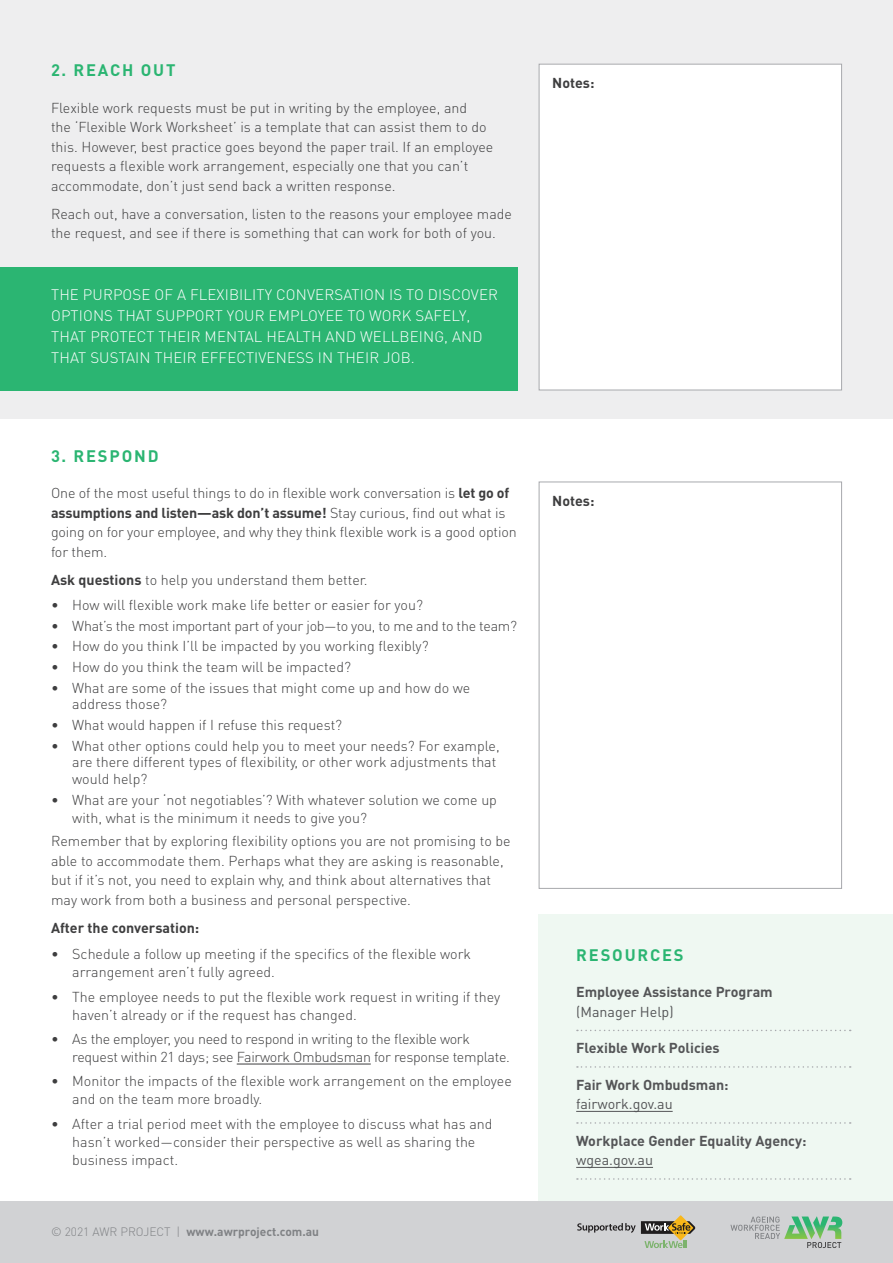
<style>
.page{position:relative;width:893px;height:1263px;background:#fff}
.page>*{position:absolute;margin:0;border:0;box-sizing:border-box;transform-origin:0 0}
.t1{font:700 16.5px "DINOT";letter-spacing:.11em;color:#2bb572}
.t2{font:300 15px "DINOT";letter-spacing:.01em;color:#fff}
.t3{font:300 14.25px/19.5px "DINOT";color:#3e3e3f}
.t4{font:300 14.25px/18px "DINOT";letter-spacing:-.02em;color:#3e3e3f}
.t5{font:700 14.25px "DINOT";color:#545557}
.t6{font:14.25px "DINOT";color:#545557}
.t7{font:700 14.25px "DINOT";color:#3e3e3f}
.t8{font:700 12px "DINOT";color:#808285}
.s1{font-weight:700}
.s2{font-weight:300}
</style>
<div class="page">
<div style="left:538px;top:914px;width:355px;height:304px;background:#eff8f2"></div>
<div style="left:0;top:1201px;width:893px;height:62px;background:#d1d2d4"></div>
<svg style="left:730px;top:1216px;width:112px;height:32px"></svg>
<svg style="left:668px;top:1215px;width:25px;height:25px"></svg>
<svg style="left:577px;top:1221px;width:118px;height:13px"></svg>
<svg style="left:644px;top:1240px;width:43px;height:8px"></svg>
<div style="left:0;top:0;width:893px;height:418px;background:#eeeeef"></div>
<hr style="left:237px;top:1064px;width:134px;height:1px;background:#3e3e3f">
<div style="left:539px;top:64px;width:303px;height:326px;background:#fff"></div>
<div style="left:539px;top:64px;width:303px;height:326px;border:1px solid #a8a9ad"></div>
<div style="left:539px;top:482px;width:303px;height:407px;border:1px solid #a8a9ad"></div>
<div style="left:0;top:267px;width:517px;height:123px;background:#2bb572"></div>
<svg style="left:577px;top:1030px;width:274px;height:1px"></svg>
<svg style="left:577px;top:1066px;width:274px;height:2px"></svg>
<svg style="left:577px;top:1122px;width:274px;height:2px"></svg>
<hr style="left:576px;top:1111px;width:97px;height:1px;background:#545557">
<svg style="left:577px;top:1178px;width:274px;height:2px"></svg>
<hr style="left:576px;top:1167px;width:77px;height:1px;background:#545557">
<p class="t1" style="left:51px;top:59px;width:126px">2. Reach Out</p>
<p class="t3" style="left:51px;top:97px;width:444px">Flexible work requests must be put in writing by the employee, and<br>the ‘Flexible Work Worksheet’ is a template that can assist them to do this. However, best practice goes beyond the paper trail. If an employee requests a flexible work arrangement, especially one that you can’t accommodate, don’t just send back a written response.</p>
<p class="t3" style="left:51px;top:203px;width:463px">Reach out, have a conversation, listen to the reasons your employee made the request, and see if there is something that can work for both of you.</p>
<p class="t2" style="left:51px;top:284px;width:62px">The purpo</p>
<p class="t2" style="left:133px;top:284px;width:154px">se of a flexibility con</p>
<p class="t2" style="left:307px;top:284px;width:182px">versation is to discover</p>
<p class="t2" style="left:51px;top:305px;width:10px">opt</p>
<p class="t2" style="left:79px;top:305px;width:48px">ions that</p>
<p class="t2" style="left:156px;top:305px;width:30px">support</p>
<p class="t2" style="left:227px;top:305px;width:154px">your employee to work</p>
<p class="t2" style="left:415px;top:305px;width:56px">safe ly,</p>
<p class="t2" style="left:51px;top:326px;width:10px">that</p>
<p class="t2" style="left:90px;top:326px;width:10px">protect</p>
<p class="t2" style="left:159px;top:326px;width:10px">the</p>
<p class="t2" style="left:187px;top:326px;width:41px">ir menta</p>
<p class="t2" style="left:254px;top:326px;width:23px">l hea</p>
<p class="t2" style="left:295px;top:326px;width:189px">lth and wellbeing, and</p>
<p class="t2" style="left:51px;top:347px;width:10px">that</p>
<p class="t2" style="left:90px;top:347px;width:75px">sustain the</p>
<p class="t2" style="left:183px;top:347px;width:28px">ir effect</p>
<p class="t2" style="left:254px;top:347px;width:23px">ivene</p>
<p class="t2" style="left:296px;top:347px;width:51px">ss in the</p>
<p class="t2" style="left:365px;top:347px;width:28px">ir job</p>
<p class="t2" style="left:411px;top:347px;width:5px">.</p>
<p class="t1" style="left:51px;top:444px;width:107px">3. Respond</p>
<p class="t3" style="left:51px;top:483px;width:467px">One of the most useful things to do in flexible work conversation is <span class="s1">let go of assumptions and listen—ask don’t assume!</span> Stay curious, find out what is going on for your employee, and why they think flexible work is a good option for them.</p>
<p class="t3" style="left:51px;top:569px;width:318px"><span class="s1">Ask questions</span> to help you understand them better.</p>
<p class="t3" style="left:51px;top:594px;width:373px">• How will flexible work make life better or easier for you?</p>
<p class="t4" style="left:51px;top:616px;width:467px">• What’s the most important part of your job—to you, to me and to the team?</p>
<p class="t3" style="left:51px;top:636px;width:379px">• How do you think I ’ll be impacted by you working flexibly?</p>
<p class="t3" style="left:51px;top:656px;width:301px">• How do you think the team will be impacted?</p>
<p class="t3" style="left:72px;top:679px;width:400px;line-height:16.5px;text-indent:-21px">• What are some of the issues that might come up and how do we address those?</p>
<p class="t3" style="left:51px;top:714px;width:293px">• What would happen if I refuse this request?</p>
<p class="t3" style="left:72px;top:737px;width:429px;line-height:16.5px;text-indent:-21px">• What other options could help you to meet your needs? For example, are there different types of flexibility, or other work adjustments that would help?</p>
<p class="t3" style="left:72px;top:790px;width:426px;line-height:18px;text-indent:-21px">• What are your ‘not negotiables’? With whatever solution we come up with, what is the minimum it needs to give you?</p>
<p class="t3" style="left:51px;top:831px;width:461px">Remember that by exploring flexibility options you are not promising to be able to accommodate them. Perhaps what they are asking is reasonable, but if it’s not, you need to explain why, and think about alternatives that may work from both a business and personal perspective.</p>
<p class="t7" style="left:51px;top:918px;width:150px">After the conversation:</p>
<p class="t3" style="left:72px;top:944px;width:400px;line-height:18px;text-indent:-21px">• Schedule a follow up meeting if the specifics of the flexible work arrangement aren’t fully agreed.</p>
<p class="t3" style="left:72px;top:987px;width:429px;line-height:18px;text-indent:-21px">• The employee needs to put the flexible work request in writing if they haven’t already or if the request has changed.</p>
<p class="t4" style="left:72px;top:1029px;width:439px;text-indent:-21px">• As the employer, you need to respond in writing to the flexible work request within 21 days; see Fairwork Ombudsman for response template.</p>
<p class="t3" style="left:72px;top:1072px;width:441px;line-height:18px;text-indent:-21px">• Monitor the impacts of the flexible work arrangement on the employee and on the team more broadly.</p>
<p class="t3" style="left:72px;top:1114px;width:422px;line-height:18px;text-indent:-21px">• After a trial period meet with the employee to discuss what has and hasn’t worked—consider their perspective as well as sharing the business impact.</p>
<p class="t8" style="left:51px;top:1223px;width:270px"><span class="s2">© 2021 AWR PROJECT |</span> www.awrproject.com.au</p>
<p class="t7" style="left:552px;top:73px;width:44px">N otes:</p>
<p class="t7" style="left:552px;top:491px;width:44px">N otes:</p>
<p class="t1" style="left:576px;top:944px;width:109px">Resources</p>
<p class="t5" style="left:576px;top:982px;width:198px">Employee Assistance Program</p>
<p class="t6" style="left:576px;top:1002px;width:99px">(Manager Help)</p>
<p class="t5" style="left:576px;top:1038px;width:145px">Flexible Work Policies</p>
<p class="t5" style="left:576px;top:1075px;width:154px">Fair Work Ombudsman:</p>
<p class="t6" style="left:576px;top:1094px;width:98px">fairwork.gov.au</p>
<p class="t5" style="left:576px;top:1131px;width:232px">Workplace Gender Equality Agency:</p>
<p class="t6" style="left:576px;top:1150px;width:78px">wgea.gov.au</p>
</div>
